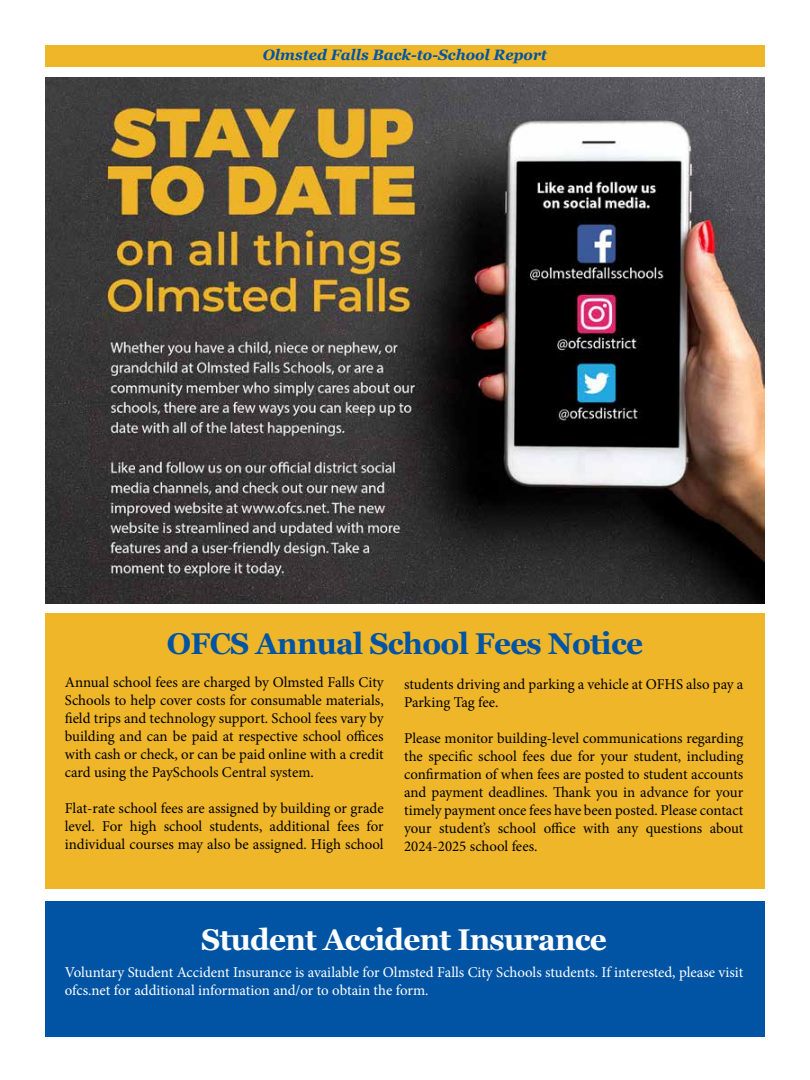
<style>
.page{position:relative;width:810px;height:1080px;background:#fff}
.page>*{position:absolute;margin:0;border:0;box-sizing:border-box;transform-origin:0 0}
.t1{font:700 30px "Georgia";letter-spacing:-.025em;color:#0054a3}
.t2{font:700 30px "Georgia";letter-spacing:-.025em;color:#fff}
.t3{font:15px/18px "Minion Pro";color:#000;text-align:justify}
.t4{font:15px/18px "Minion Pro";letter-spacing:-.005em;color:#fff}
.t5{font:italic 700 15px "Georgia";color:#0054a3}
</style>
<div class="page">
<div style="left:45px;top:45px;width:720px;height:22px;background:#eeb628"></div>
<img style="left:45px;top:77px;width:720px;height:526px">
<div style="left:45px;top:614px;width:720px;height:275px;background:#eeb628"></div>
<div style="left:45px;top:901px;width:720px;height:136px;background:#0054a3"></div>
<p class="t5" style="left:263px;top:44px;width:286px">Olmsted Falls Back-to-School Report</p>
<h1 class="t1" style="left:167px;top:621px;width:478px">OFCS Annual School Fees Notice</h1>
<p class="t3" style="left:65px;top:674px;width:320px">Annual school fees are charged by Olmsted Falls City Schools to help cover costs for consumable materials, field trips and technology support. School fees vary by building and can be paid at respective school offices with cash or check, or can be paid online with a credit card using the PaySchools Central system.</p>
<p class="t3" style="left:65px;top:800px;width:320px">Flat-rate school fees are assigned by building or grade level. For high school students, additional fees for individual courses may also be assigned. High school</p>
<p class="t3" style="left:404px;top:675px;width:341px">students driving and parking a vehicle at OFHS also pay a<br>Parking Tag fee.</p>
<p class="t3" style="left:404px;top:729px;width:341px">Please monitor building-level communications regarding the specific school fees due for your student, including confirmation of when fees are posted to student accounts and payment deadlines. Thank you in advance for your timely payment once fees have been posted. Please contact your student’s school office with any questions about 2024-2025 school fees.</p>
<h1 class="t2" style="left:201px;top:917px;width:407px">Student Accident Insurance</h1>
<p class="t4" style="left:65px;top:963px;width:680px">Voluntary Student Accident Insurance is available for Olmsted Falls City Schools students. If interested, please visit ofcs.net for additional information and/or to obtain the form.</p>
</div>
